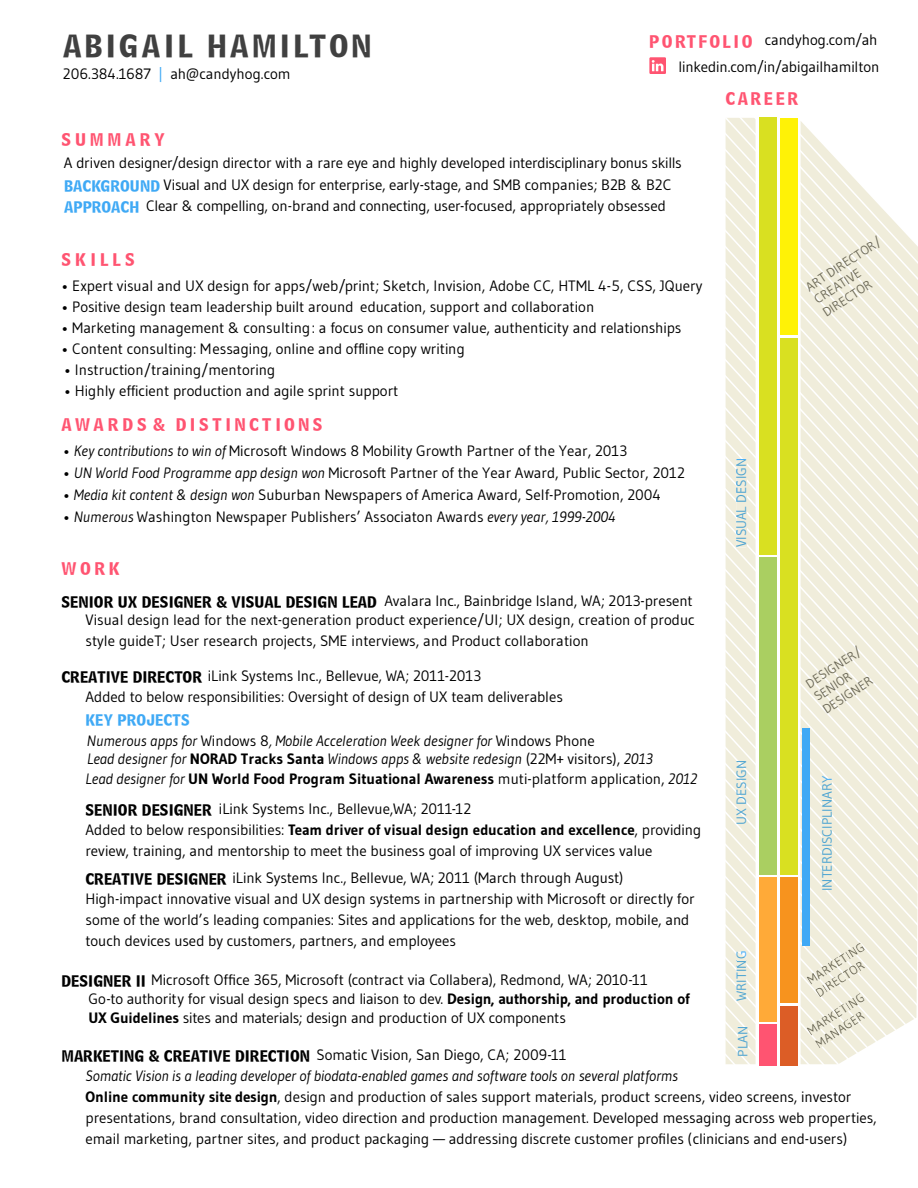
<style>
.page{position:relative;width:918px;height:1188px;background:#fff}
.page>*{position:absolute;margin:0;border:0;box-sizing:border-box;transform-origin:0 0}
.t1{font:27px "Bell Centennial BT Bold Listing";letter-spacing:.115em;color:#404040}
.t2{font:15px/21px "Gudea";color:#000}
.t3{font:italic 15px "Gudea";color:#000}
.t4{font:700 15px "Gudea";color:#000}
.t5{font:15px "Bell Centennial BT Bold Listing";letter-spacing:.23em;color:#ff5471}
.t6{font:15px "Bell Centennial BT Bold Listing";letter-spacing:.17em;color:#ff5471}
.t7{font:15px "Bell Centennial BT Bold Listing";letter-spacing:.255em;color:#ff5471}
.t8{font:13.5px "Gudea";color:#4ba3d2}
.t9{font:13.5px "Bell Centennial BT Bold Listing";letter-spacing:.01em;color:#3fa9f5}
.t10{font:12.75px/15.3px "Gudea";color:#6d6a58}
.s1{color:#3fa9f5}
.s2{font-family:"Bell Centennial BT Bold Listing";font-size:13.5px;color:#3fa9f5}
.s3{font-style:italic}
.s4{font-family:"Bell Centennial BT Bold Listing";font-size:13.5px}
.s5{font-style:normal}
.s6{font-weight:700;font-style:normal}
.s7{font-weight:400;font-style:italic}
.s8{font-weight:400}
.s9{font-weight:700}
</style>
<div class="page">
<svg style="left:725px;top:118px;width:193px;height:948px"></svg>
<div style="left:738px;top:1027px;width:10px;height:29px;background:#f0eddb"></div>
<svg style="left:649px;top:57px;width:17px;height:17px"></svg>
<h1 class="t1" style="left:63px;top:27px;width:310px">ABIGAIL HAMILTON</h1>
<p class="t2" style="left:678px;top:26px;width:203px;line-height:27px;text-align:right">candyhog.com/ah linkedin.com/in/abigailhamilton</p>
<p class="t6" style="left:649px;top:31px;width:105px">PORTFOLIO</p>
<p class="t2" style="left:63px;top:63px;width:229px">206.384.1687 <span class="s1">|</span> ah@candyhog.com</p>
<p class="t7" style="left:61px;top:129px;width:105px">SUMMARY</p>
<p class="t2" style="left:64px;top:153px;width:619px">A driven designer/design director with a rare eye and highly developed interdisciplinary bonus skills<br><span class="s2">BACKGROUND</span> Visual and UX design for enterprise, early-stage, and SMB companies; B2B &amp; B2C<br><span class="s2">APPROACH</span> Clear &amp; compelling, on-brand and connecting, user-focused, appropriately obsessed</p>
<p class="t5" style="left:61px;top:249px;width:75px">SKILLS</p>
<p class="t2" style="left:61px;top:275px;width:642px">• Expert visual and UX design for apps/web/print; Sketch, Invision, Adobe CC, HTML 4-5, CSS, JQuery</p>
<p class="t2" style="left:62px;top:296px;width:534px">• Positive design team leadership built around education, support and collaboration</p>
<p class="t2" style="left:62px;top:317px;width:621px">• Marketing management &amp; consulting: a focus on consumer value, authenticity and relationships</p>
<p class="t2" style="left:62px;top:338px;width:405px">• Content consulting: Messaging, online and offline copy writing</p>
<p class="t2" style="left:64px;top:359px;width:213px">• Instruction/training/mentoring</p>
<p class="t2" style="left:64px;top:380px;width:336px">• Highly efficient production and agile sprint support</p>
<p class="t5" style="left:62px;top:414px;width:263px">AWARDS &amp; DISTINCTIONS</p>
<p class="t2" style="left:63px;top:440px;width:566px">• <span class="s3">Key contributions to win of</span> Microsoft Windows 8 Mobility Growth Partner of the Year, 2013</p>
<p class="t2" style="left:63px;top:462px;width:623px">• <span class="s3">UN World Food Programme app design won</span> Microsoft Partner of the Year Award, Public Sector, 2012</p>
<p class="t2" style="left:63px;top:484px;width:599px">• <span class="s3">Media kit content &amp; design won</span> Suburban Newspapers of America Award, Self-Promotion, 2004</p>
<p class="t2" style="left:63px;top:506px;width:554px">• <span class="s3">Numerous</span> Washington Newspaper Publishers’ Associaton Awards <span class="s3">every year, 1999-2004</span></p>
<p class="t5" style="left:62px;top:559px;width:60px">WORK</p>
<p class="t2" style="left:62px;top:590px;width:635px;line-height:19.5px;text-align:right"><span class="s4">SENIOR UX DESIGNER &amp; VISUAL DESIGN LEAD</span> Avalara Inc., Bainbridge Island, WA; 2013-present<br>Visual design lead for the next-generation product experience/UI; UX design, creation of produc</p>
<p class="t2" style="left:85px;top:630px;width:505px">style guideT; User research projects, SME interviews, and Product collaboration</p>
<p class="t2" style="left:86px;top:665px;width:479px;text-indent:-24px"><span class="s4">CREATIVE DIRECTOR</span> iLink Systems Inc., Bellevue, WA; 2011-2013<br>Added to below responsibilities: Oversight of design of UX team deliverables</p>
<p class="t9" style="left:86px;top:711px;width:106px">KEY PROJECTS</p>
<p class="t3" style="left:87px;top:731px;width:510px">Numerous apps for <span class="s5">Windows 8</span>, Mobile Acceleration Week designer for <span class="s5">Windows Phone</span></p>
<p class="t5" style="left:725px;top:88px;width:74px">CAREER</p>
<p class="t8" style="left:733px;top:547px;width:91px;rotate:-90deg">VISUAL DESIGN</p>
<p class="t10" style="left:803px;top:281px;width:88px;rotate:-33deg">ART DIRECTOR/<br>CREATIVE<br>DIRECTOR</p>
<p class="t10" style="left:803px;top:678px;width:65px;rotate:-33deg">DESIGNER/<br>SENIOR<br>DESIGNER</p>
<p class="t3" style="left:87px;top:750px;width:567px">Lead designer for <span class="s6">NORAD Tracks Santa</span> Windows apps &amp; website redesign <span class="s5">(22M+ visitors),</span> 2013</p>
<p class="t8" style="left:733px;top:825px;width:67px;rotate:-90deg">UX DESIGN</p>
<p class="t4" style="left:85px;top:769px;width:613px"><span class="s7">Lead designer for</span> UN World Food Program Situational Awareness <span class="s8">muti-platform application,</span> <span class="s7">2012</span></p>
<p class="t8" style="left:819px;top:891px;width:117px;rotate:-90deg">INTERDISCIPLINARY</p>
<p class="t2" style="left:86px;top:798px;width:617px"><span class="s4">SENIOR DESIGNER</span> iLink Systems Inc., Bellevue, WA; 2011-12<br>Added to below responsibilities: <span class="s9">Team driver of visual design education and excellence</span>, providing review, training, and mentorship to meet the business goal of improving UX services value</p>
<p class="t2" style="left:85px;top:867px;width:611px"><span class="s4">CREATIVE DESIGNER</span> iLink Systems Inc., Bellevue, WA; 2011 (March through August)<br>High-impact innovative visual and UX design systems in partnership with Microsoft or directly for some of the world’s leading companies: Sites and applications for the web, desktop, mobile, and touch devices used by customers, partners, and employees</p>
<p class="t2" style="left:62px;top:969px;width:588px"><span class="s4">DESIGNER II</span> Microsoft Office 365, Microsoft (contract via Collabera), Redmond, WA; 2010-11</p>
<p class="t10" style="left:804px;top:975px;width:67px;rotate:-33deg">MARKETING<br>DIRECTOR</p>
<p class="t8" style="left:733px;top:1001px;width:52px;rotate:-90deg">WRITING</p>
<p class="t8" style="left:734px;top:1057px;width:32px;rotate:-90deg">PLAN</p>
<p class="t2" style="left:88px;top:988px;width:603px;line-height:19.5px">Go-to authority for visual design specs and liaison to dev. <span class="s9">Design, authorship, and production of<br>UX Guidelines</span> sites and materials; design and production of UX components</p>
<p class="t10" style="left:804px;top:1025px;width:67px;rotate:-33deg">MARKETING<br>MANAGER</p>
<p class="t2" style="left:85px;top:1044px;width:793px;text-indent:-24px"><span class="s4">MARKETING &amp; CREATIVE DIRECTION</span> Somatic Vision, San Diego, CA; 2009-11<br><span class="s3">Somatic Vision is a leading developer of biodata-enabled games and software tools on several platforms<br></span><span class="s9">Online community site design</span>, design and production of sales support materials, product screens, video screens, investor presentations, brand consultation, video direction and production management. Developed messaging across web properties, email marketing, partner sites, and product packaging — addressing discrete customer profiles (clinicians and end-users)</p>
</div>
